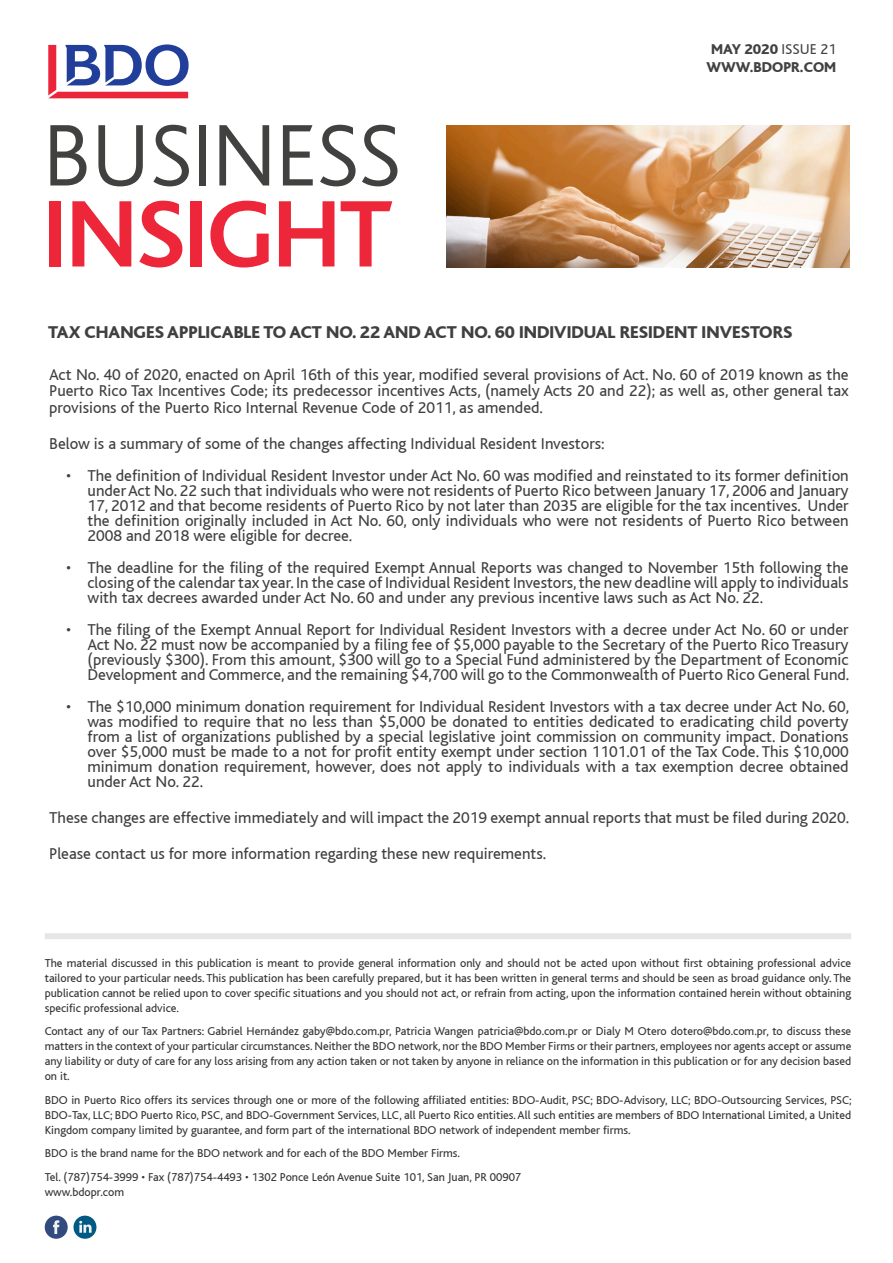
<style>
.page{position:relative;width:893px;height:1263px;background:#fff}
.page>*{position:absolute;margin:0;border:0;box-sizing:border-box;transform-origin:0 0}
.Masthead_heading{font:700 99px "Bliss";letter-spacing:-.02em;color:#ed263a}
.Masthead_heading-2{font:300 91.5px "Bliss";letter-spacing:-.02em;color:#414140}
.t1{font:800 18px "Bliss";color:#404041}
.t2{font:16.5px/15px "Bliss";color:#404041;text-align:justify}
.Masthead_website{font:800 15px/18px "Bliss";color:#414140;text-align:center}
.Body_copy{font:12px/15px "Bliss";color:#343332;text-align:justify}
.s1{font-weight:400}
</style>
<div class="page">
<svg style="left:48px;top:44px;width:141px;height:54px"></svg>
<img style="left:446px;top:125px;width:403px;height:143px">
<div style="left:73px;top:1215px;width:23px;height:24px;background:#005a83;border-radius:50%"></div>
<svg style="left:79px;top:1221px;width:13px;height:12px"></svg>
<div style="left:45px;top:1215px;width:23px;height:24px;background:#334a7e;border-radius:50%"></div>
<svg style="left:53px;top:1220px;width:6px;height:14px"></svg>
<div style="left:45px;top:933px;width:806px;height:6px;background:#e7e6e6"></div>
<p class="Masthead_heading-2" style="left:43px;top:107px;width:360px">BUSINESS</p>
<p class="Masthead_heading" style="left:43px;top:183px;width:351px">INSIGHT</p>
<p class="Masthead_website" style="left:706px;top:41px;width:131px">MAY 2020 <span class="s1">ISSUE 21<br></span>WWW.BDOPR.COM</p>
<p class="t1" style="left:48px;top:323px;width:746px">TAX CHANGES APPLICABLE TO ACT NO. 22 AND ACT NO. 60 INDIVIDUAL RESIDENT INVESTORS</p>
<p class="t2" style="left:49px;top:366px;width:801px;line-height:16.5px">Act No. 40 of 2020, enacted on April 16th of this year, modified several provisions of Act. No. 60 of 2019 known as the Puerto Rico Tax Incentives Code; its predecessor incentives Acts, (namely Acts 20 and 22); as well as, other general tax provisions of the Puerto Rico Internal Revenue Code of 2011, as amended.</p>
<p class="t2" style="left:49px;top:436px;width:557px">Below is a summary of some of the changes affecting Individual Resident Investors:</p>
<p class="t2" style="left:88px;top:468px;width:763px;text-indent:-21px">• The definition of Individual Resident Investor under Act No. 60 was modified and reinstated to its former definition under Act No. 22 such that individuals who were not residents of Puerto Rico between January 17, 2006 and January 17, 2012 and that become residents of Puerto Rico by not later than 2035 are eligible for the tax incentives. Under the definition originally included in Act No. 60, only individuals who were not residents of Puerto Rico between 2008 and 2018 were eligible for decree.</p>
<p class="t2" style="left:88px;top:560px;width:763px;text-indent:-21px">• The deadline for the filing of the required Exempt Annual Reports was changed to November 15th following the closing of the calendar tax year. In the case of Individual Resident Investors, the new deadline will apply to individuals with tax decrees awarded under Act No. 60 and under any previous incentive laws such as Act No. 22.</p>
<p class="t2" style="left:88px;top:622px;width:763px;text-indent:-21px">• The filing of the Exempt Annual Report for Individual Resident Investors with a decree under Act No. 60 or under Act No. 22 must now be accompanied by a filing fee of $5,000 payable to the Secretary of the Puerto Rico Treasury (previously $300). From this amount, $300 will go to a Special Fund administered by the Department of Economic Development and Commerce, and the remaining $4,700 will go to the Commonwealth of Puerto Rico General Fund.</p>
<p class="t2" style="left:88px;top:699px;width:763px;text-indent:-21px">• The $10,000 minimum donation requirement for Individual Resident Investors with a tax decree under Act No. 60, was modified to require that no less than $5,000 be donated to entities dedicated to eradicating child poverty from a list of organizations published by a special legislative joint commission on community impact. Donations over $5,000 must be made to a not for profit entity exempt under section 1101.01 of the Tax Code. This $10,000 minimum donation requirement, however, does not apply to individuals with a tax exemption decree obtained under Act No. 22.</p>
<p class="t2" style="left:49px;top:810px;width:802px">These changes are effective immediately and will impact the 2019 exempt annual reports that must be filed during 2020.</p>
<p class="t2" style="left:49px;top:846px;width:499px">Please contact us for more information regarding these new requirements.</p>
<p class="Body_copy" style="left:45px;top:955px;width:808px">The material discussed in this publication is meant to provide general information only and should not be acted upon without first obtaining professional advice tailored to your particular needs. This publication has been carefully prepared, but it has been written in general terms and should be seen as broad guidance only. The publication cannot be relied upon to cover specific situations and you should not act, or refrain from acting, upon the information contained herein without obtaining specific professional advice.</p>
<p class="Body_copy" style="left:45px;top:1024px;width:808px">Contact any of our Tax Partners: Gabriel Hernández gaby@bdo.com.pr, Patricia Wangen patricia@bdo.com.pr or Dialy M Otero dotero@bdo.com.pr, to discuss these matters in the context of your particular circumstances. Neither the BDO network, nor the BDO Member Firms or their partners, employees nor agents accept or assume any liability or duty of care for any loss arising from any action taken or not taken by anyone in reliance on the information in this publication or for any decision based on it.</p>
<p class="Body_copy" style="left:45px;top:1092px;width:808px">BDO in Puerto Rico offers its services through one or more of the following affiliated entities: BDO-Audit, PSC; BDO-Advisory, LLC; BDO-Outsourcing Services, PSC; BDO-Tax, LLC; BDO Puerto Rico, PSC, and BDO-Government Services, LLC, all Puerto Rico entities. All such entities are members of BDO International Limited, a United Kingdom company limited by guarantee, and form part of the international BDO network of independent member firms.</p>
<p class="Body_copy" style="left:45px;top:1146px;width:417px">BDO is the brand name for the BDO network and for each of the BDO Member Firms.</p>
<p class="Body_copy" style="left:45px;top:1169px;width:478px">Tel. (787)754-3999 • Fax (787)754-4493 • 1302 Ponce León Avenue Suite 101, San Juan, PR 00907 www.bdopr.com</p>
</div>
